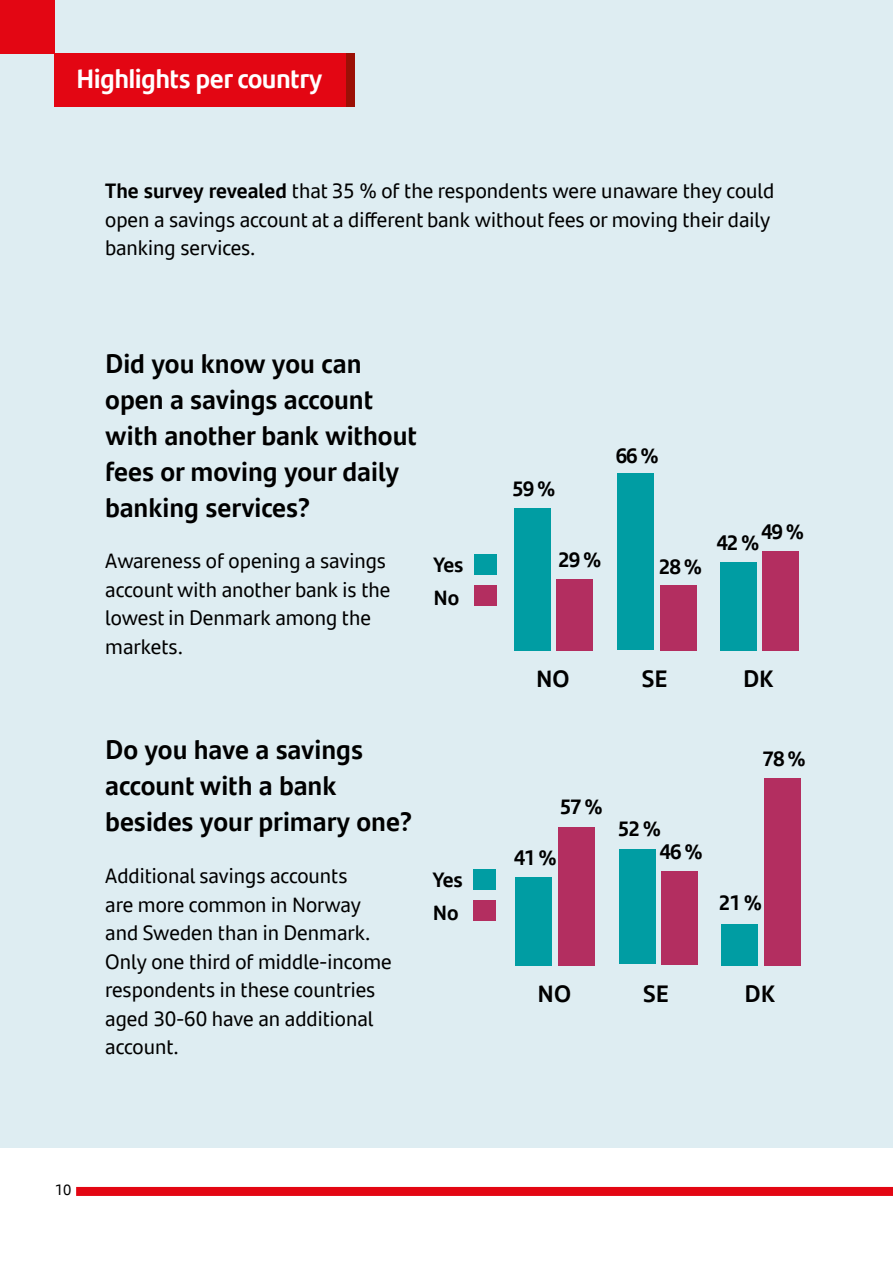
<style>
.page{position:relative;width:893px;height:1263px;background:#fff}
.page>*{position:absolute;margin:0;border:0;box-sizing:border-box;transform-origin:0 0}
.t1{font:700 27px/36px "Santander Text";color:#000}
.t2{font:700 27px "Santander Headline";color:#fff}
.t3{font:700 24px "Santander Text";color:#000}
.t4{font:21px/28.5px "Santander Text";color:#000}
.t5{font:700 21px/33px "Santander Text";letter-spacing:-.05em;color:#000}
.t6{font:15px "Santander Text";color:#000}
.s1{font-weight:700}
</style>
<div class="page">
<div style="left:76px;top:1187px;width:817px;height:9px;background:#e30613"></div>
<div style="left:0;top:1px;width:893px;height:1147px;background:#deedf2"></div>
<div style="left:661px;top:871px;width:37px;height:94px;background:#b32e60"></div>
<div style="left:619px;top:849px;width:37px;height:115px;background:#009da3"></div>
<div style="left:0;top:0;width:54px;height:53px;background:#e30613"></div>
<div style="left:54px;top:53px;width:296px;height:54px;background:#e30613"></div>
<div style="left:346px;top:53px;width:9px;height:54px;background:#9c1006"></div>
<div style="left:556px;top:579px;width:37px;height:71px;background:#b32e60"></div>
<div style="left:660px;top:585px;width:36px;height:65px;background:#b32e60"></div>
<div style="left:514px;top:508px;width:37px;height:142px;background:#009da3"></div>
<div style="left:617px;top:473px;width:37px;height:177px;background:#009da3"></div>
<div style="left:762px;top:551px;width:37px;height:99px;background:#b32e60"></div>
<div style="left:720px;top:562px;width:37px;height:88px;background:#009da3"></div>
<div style="left:474px;top:554px;width:23px;height:21px;background:#009da3"></div>
<div style="left:474px;top:585px;width:23px;height:21px;background:#b32e60"></div>
<div style="left:558px;top:827px;width:36px;height:139px;background:#b32e60"></div>
<div style="left:515px;top:877px;width:37px;height:89px;background:#009da3"></div>
<div style="left:764px;top:778px;width:36px;height:188px;background:#b32e60"></div>
<div style="left:721px;top:924px;width:37px;height:42px;background:#009da3"></div>
<div style="left:473px;top:869px;width:23px;height:21px;background:#009da3"></div>
<div style="left:473px;top:900px;width:23px;height:21px;background:#b32e60"></div>
<p class="t2" style="left:77px;top:57px;width:247px">Highlights per country</p>
<p class="t4" style="left:105px;top:176px;width:671px"><span class="s1">The survey revealed</span> that 35 % of the respondents were unaware they could open a savings account at a different bank without fees or moving their daily banking services.</p>
<p class="t1" style="left:105px;top:344px;width:313px">Did you know you can open a savings account with another bank without fees or moving your daily banking services?</p>
<p class="t4" style="left:105px;top:546px;width:287px">Awareness of opening a savings account with another bank is the lowest in Denmark among the markets.</p>
<p class="t5" style="left:433px;top:547px;width:32px">Yes<br>No</p>
<p class="t1" style="left:105px;top:730px;width:308px">Do you have a savings account with a bank besides your primary one?</p>
<p class="t4" style="left:105px;top:860px;width:288px">Additional savings accounts<br>are more common in Norway and Sweden than in Denmark.<br>Only one third of middle-income respondents in these countries aged 30-60 have an additional account.</p>
<p class="t5" style="left:433px;top:862px;width:32px">Yes<br>No</p>
<p class="t5" style="left:512px;top:470px;width:45px">59 %</p>
<p class="t5" style="left:558px;top:542px;width:45px">29 %</p>
<p class="t5" style="left:616px;top:437px;width:45px">66 %</p>
<p class="t5" style="left:659px;top:549px;width:45px">28 %</p>
<p class="t5" style="left:761px;top:514px;width:45px">49 %</p>
<p class="t5" style="left:716px;top:525px;width:45px">42 %</p>
<p class="t3" style="left:536px;top:659px;width:35px">NO</p>
<p class="t3" style="left:642px;top:659px;width:27px">SE</p>
<p class="t3" style="left:743px;top:659px;width:32px">DK</p>
<p class="t5" style="left:560px;top:789px;width:45px">57 %</p>
<p class="t5" style="left:514px;top:840px;width:45px">41 %</p>
<p class="t5" style="left:618px;top:811px;width:45px">52 %</p>
<p class="t5" style="left:660px;top:833px;width:45px">46 %</p>
<p class="t5" style="left:763px;top:741px;width:45px">78 %</p>
<p class="t5" style="left:719px;top:885px;width:45px">21 %</p>
<p class="t3" style="left:538px;top:975px;width:35px">NO</p>
<p class="t3" style="left:643px;top:975px;width:27px">SE</p>
<p class="t3" style="left:745px;top:975px;width:32px">DK</p>
<p class="t6" style="left:55px;top:1178px;width:18px">10</p>
</div>
